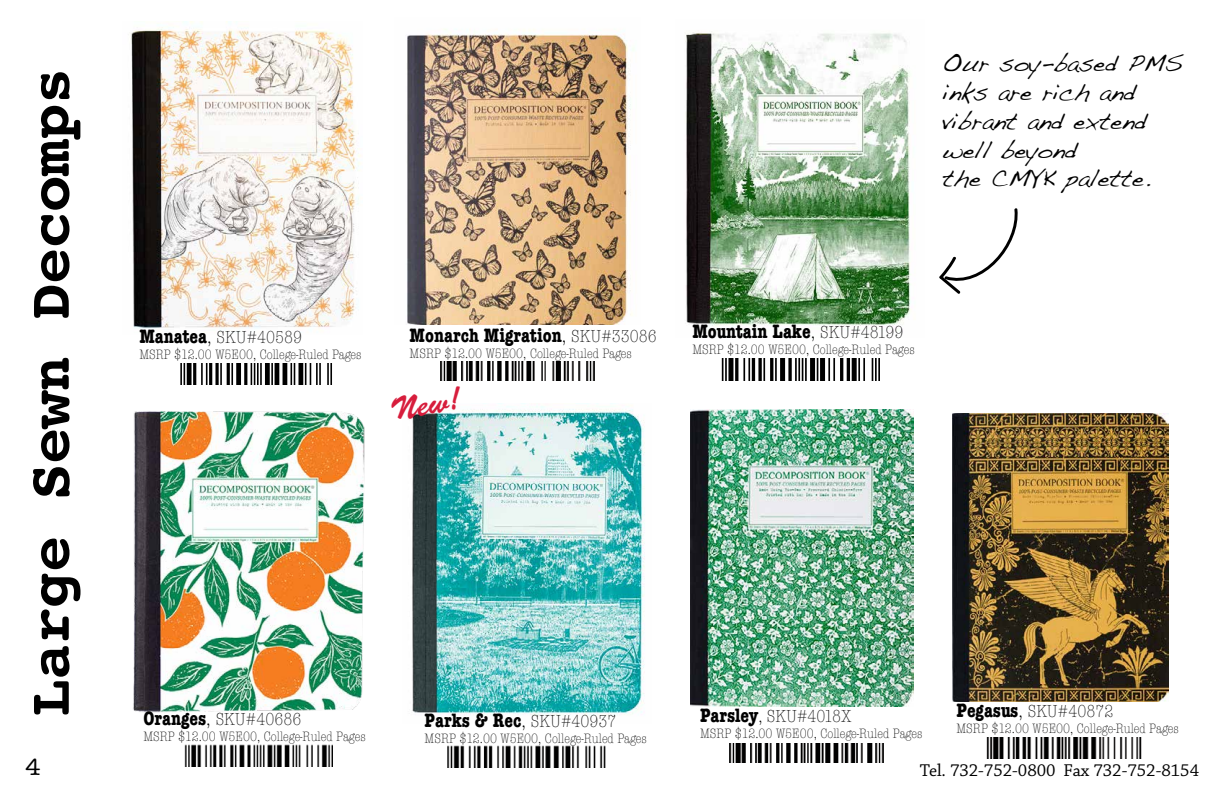
<style>
.page{position:relative;width:1224px;height:792px;background:#fff}
.page>*{position:absolute;margin:0;border:0;box-sizing:border-box;transform-origin:0 0}
.t1{font:700 60px "Courier";color:#000}
.t2{font:32px "Brush Script Std";color:#d71d3c}
.t3{font:24px/28.8px "Handwriting Dakota";color:#000}
.t4{font:24px "American Typewriter";color:#000}
.t5{font:700 condensed 20px "American Typewriter";color:#000}
.t6{font:300 condensed 18px "American Typewriter";color:#000}
.t7{font:18px "Chaparral Pro";color:#000}
.t8{font:300 condensed 14px "American Typewriter";color:#000}
.s1{font-weight:700;font-size:20px}
.s2{font-size:20px}
.s3{font-weight:300}
.s4{font-weight:300;font-size:18px}
</style>
<div class="page">
<img style="left:685px;top:31px;width:226px;height:300px">
<img style="left:721px;top:358px;width:158px;height:22px">
<img style="left:952px;top:413px;width:216px;height:288px">
<img style="left:986px;top:738px;width:156px;height:21px">
<img style="left:729px;top:743px;width:155px;height:20px">
<img style="left:133px;top:411px;width:232px;height:302px">
<img style="left:184px;top:744px;width:148px;height:23px">
<img style="left:690px;top:409px;width:223px;height:297px">
<img style="left:131px;top:21px;width:230px;height:307px">
<img style="left:180px;top:363px;width:152px;height:22px">
<img style="left:407px;top:29px;width:227px;height:295px">
<img style="left:440px;top:362px;width:155px;height:19px">
<img style="left:412px;top:406px;width:233px;height:310px">
<img style="left:447px;top:745px;width:159px;height:22px">
<svg style="left:939px;top:208px;width:79px;height:86px"></svg>
<h1 class="t1" style="left:2px;top:716px;width:650px;rotate:-90deg">Large Sewn Decomps</h1>
<h3 class="t3" style="left:942px;top:49px;width:241px">Our soy-based PMS inks are rich and vibrant and extend well beyond<br>the CMYK palette.</h3>
<p class="t6" style="left:139px;top:325px;width:164px"><span class="s1">Manatea</span><span class="s2">,</span> SKU#40589</p>
<p class="t8" style="left:139px;top:345px;width:224px">MSRP $12.00 W5E00, College-Ruled Pages</p>
<h3 class="t5" style="left:410px;top:319px;width:249px">Monarch Migration<span class="s3">,</span> <span class="s4">SKU#33086</span></h3>
<p class="t8" style="left:410px;top:344px;width:224px">MSRP $12.00 W5E00, College-Ruled Pages</p>
<h2 class="t2" style="left:388px;top:393px;width:73px;rotate:-10deg">New!</h2>
<h3 class="t5" style="left:692px;top:315px;width:212px">Mountain Lake<span class="s3">,</span> <span class="s4">SKU#48199</span></h3>
<p class="t8" style="left:692px;top:340px;width:224px">MSRP $12.00 W5E00, College-Ruled Pages</p>
<p class="t6" style="left:143px;top:707px;width:159px"><span class="s1">Oranges</span><span class="s2">,</span> SKU#40686</p>
<p class="t8" style="left:143px;top:727px;width:224px">MSRP $12.00 W5E00, College-Ruled Pages</p>
<h3 class="t5" style="left:425px;top:704px;width:193px">Parks &amp; Rec<span class="s3">,</span> <span class="s4">SKU#40937</span></h3>
<p class="t8" style="left:425px;top:729px;width:224px">MSRP $12.00 W5E00, College-Ruled Pages</p>
<p class="t6" style="left:700px;top:704px;width:153px"><span class="s1">Parsley</span>, SKU#4018X</p>
<p class="t8" style="left:700px;top:724px;width:224px">MSRP $12.00 W5E00, College-Ruled Pages</p>
<p class="t6" style="left:957px;top:699px;width:158px"><span class="s1">Pegasus</span><span class="s2">,</span> SKU#40872</p>
<p class="t8" style="left:957px;top:719px;width:224px">MSRP $12.00 W5E00, College-Ruled Pages</p>
<h3 class="t4" style="left:26px;top:749px;width:17px">4</h3>
<p class="t7" style="left:920px;top:761px;width:281px">Tel. 732-752-0800 Fax 732-752-8154</p>
</div>
